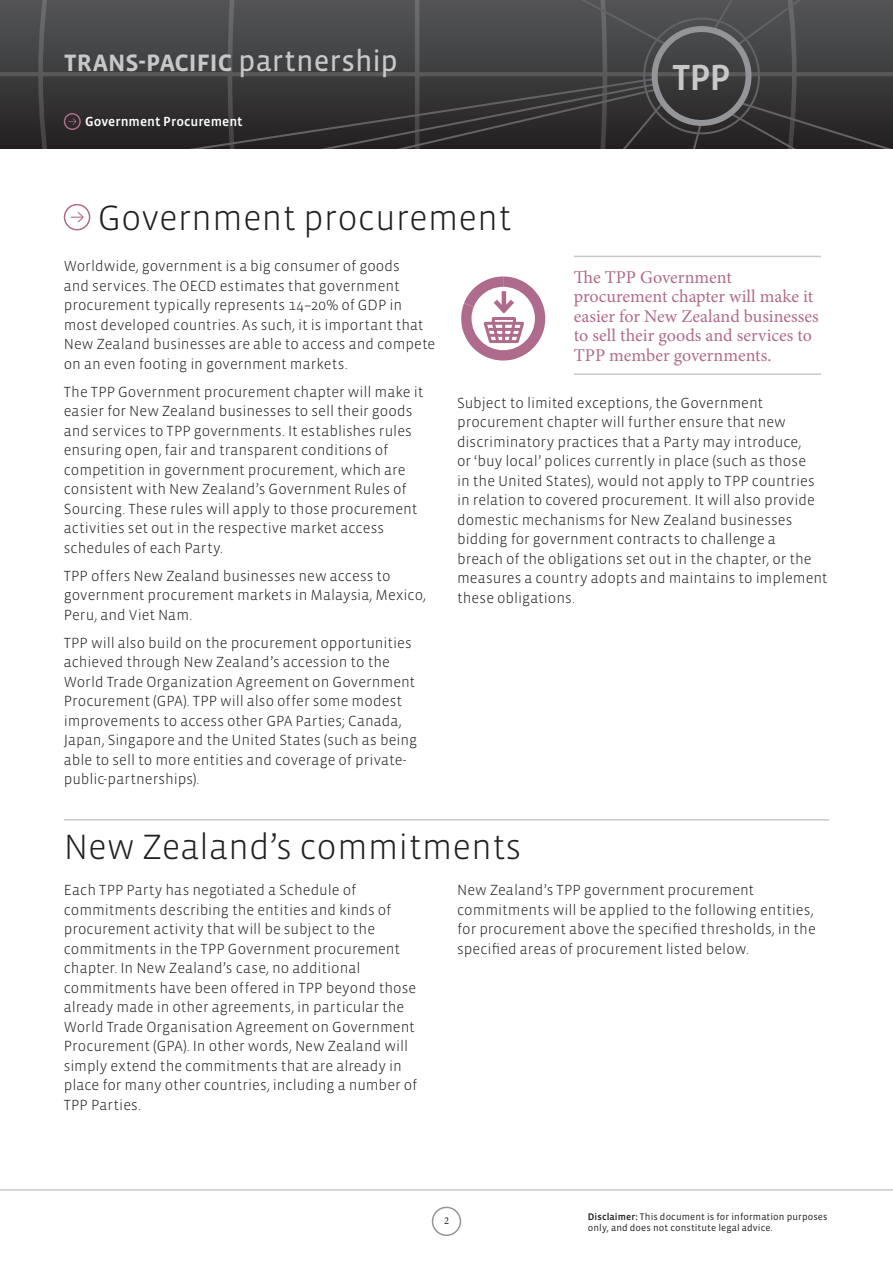
<style>
.page{position:relative;width:893px;height:1263px;background:#fff}
.page>*{position:absolute;margin:0;border:0;box-sizing:border-box;transform-origin:0 0}
.t1{font:500 37.2px "Vista Sans OT";color:#c7c8ca}
.Header_1_--_Rule_abo{font:300 36px "Vista Sans OT";color:#231f20}
.Standfirst{font:300 36px "Vista Sans OT";color:#231f20}
.t2{font:500 30px "Vista Sans OT";letter-spacing:-.035em;color:#c7c8ca}
.Pull_Quote{font:18px/19.5px "Minion Pro";color:#af6b8c}
.Body_Copy{font:300 15px/19.5px "Vista Sans OT";color:#231f20}
.t3{font:500 13.5px "Vista Sans OT";color:#fff}
.Page_number{font:10.5px "Minion Pro";color:#231f20}
.t4{font:9.75px/11.7px "Vista Sans OT";letter-spacing:.01em;color:#231f20}
.s1{font-weight:400}
.s2{font-weight:500}
</style>
<div class="page">
<svg style="left:0;top:0;width:893px;height:149px;background:#474748"></svg>
<svg style="left:712px;top:0;width:99px;height:47px;background:#515153"></svg>
<svg style="left:725px;top:100px;width:168px;height:49px;background:#312e2f"></svg>
<svg style="left:529px;top:0;width:138px;height:46px;background:#4e4e50"></svg>
<div style="left:652px;top:26px;width:99px;height:100px;border:6px solid #939598;border-radius:50%"></div>
<div style="left:432px;top:1206px;width:29px;height:30px;border:2px solid #939598;border-radius:50%"></div>
<hr style="left:0;top:1189px;width:893px;height:2px;background:#c7c8ca">
<svg style="left:34px;top:77px;width:669px;height:72px;background:#333132"></svg>
<div style="left:64px;top:113px;width:17px;height:17px;border:2px solid #af6b8c;border-radius:50%"></div>
<svg style="left:71px;top:212px;width:12px;height:10px"></svg>
<div style="left:64px;top:204px;width:26px;height:26px;border:2px solid #af6b8c;border-radius:50%"></div>
<hr style="left:64px;top:819px;width:765px;height:1px;background:#c7c8ca">
<hr style="left:574px;top:256px;width:247px;height:1px;background:#c7c8ca">
<hr style="left:574px;top:373px;width:247px;height:2px;background:#c7c8ca">
<svg style="left:461px;top:276px;width:84px;height:85px"></svg>
<h3 class="t2" style="left:64px;top:46px;width:336px">trans-pacific <span class="s1">partnership</span></h3>
<p class="t3" style="left:85px;top:115px;width:159px">Government Procurement</p>
<h1 class="t1" style="left:672px;top:58px;width:60px">TPP</h1>
<p class="Standfirst" style="left:98px;top:200px;width:415px">Government procurement</p>
<p class="Body_Copy" style="left:64px;top:257px;width:373px">Worldwide, government is a big consumer of goods<br>and services. The OECD estimates that government procurement typically represents 14–20% of GDP in most developed countries. As such, it is important that New Zealand businesses are able to access and compete on an even footing in government markets.</p>
<p class="Body_Copy" style="left:64px;top:382px;width:361px">The TPP Government procurement chapter will make it easier for New Zealand businesses to sell their goods and services to TPP governments. It establishes rules ensuring open, fair and transparent conditions of competition in government procurement, which are consistent with New Zealand’s Government Rules of Sourcing. These rules will apply to those procurement activities set out in the respective market access schedules of each Party.</p>
<p class="Body_Copy" style="left:64px;top:566px;width:364px">TPP offers New Zealand businesses new access to government procurement markets in Malaysia, Mexico,<br>Peru, and Viet Nam.</p>
<p class="Body_Copy" style="left:64px;top:633px;width:355px">TPP will also build on the procurement opportunities achieved through New Zealand’s accession to the World Trade Organization Agreement on Government Procurement (GPA). TPP will also offer some modest improvements to access other GPA Parties; Canada, Japan, Singapore and the United States (such as being able to sell to more entities and coverage of private&shy;public-partnerships).</p>
<p class="Pull_Quote" style="left:574px;top:267px;width:246px">The TPP Government procurement chapter will make it easier for New Zealand businesses to sell their goods and services to<br>TPP member governments.</p>
<p class="Body_Copy" style="left:457px;top:393px;width:372px">Subject to limited exceptions, the Government procurement chapter will further ensure that new discriminatory practices that a Party may introduce,<br>or ‘buy local’ polices currently in place (such as those<br>in the United States), would not apply to TPP countries in relation to covered procurement. It will also provide domestic mechanisms for New Zealand businesses bidding for government contracts to challenge a<br>breach of the obligations set out in the chapter, or the measures a country adopts and maintains to implement these obligations.</p>
<p class="Header_1_--_Rule_abo" style="left:64px;top:828px;width:459px">New Zealand’s commitments</p>
<p class="Body_Copy" style="left:64px;top:881px;width:355px">Each TPP Party has negotiated a Schedule of commitments describing the entities and kinds of procurement activity that will be subject to the commitments in the TPP Government procurement chapter. In New Zealand’s case, no additional commitments have been offered in TPP beyond those already made in other agreements, in particular the World Trade Organisation Agreement on Government Procurement (GPA). In other words, New Zealand will simply extend the commitments that are already in place for many other countries, including a number of TPP Parties.</p>
<p class="Body_Copy" style="left:457px;top:881px;width:360px">New Zealand’s TPP government procurement commitments will be applied to the following entities, for procurement above the specified thresholds, in the specified areas of procurement listed below.</p>
<p class="Page_number" style="left:444px;top:1213px;width:6px">2</p>
<p class="t4" style="left:588px;top:1211px;width:241px"><span class="s2">Disclaimer:</span> This document is for information purposes only, and does not constitute legal advice.</p>
</div>
